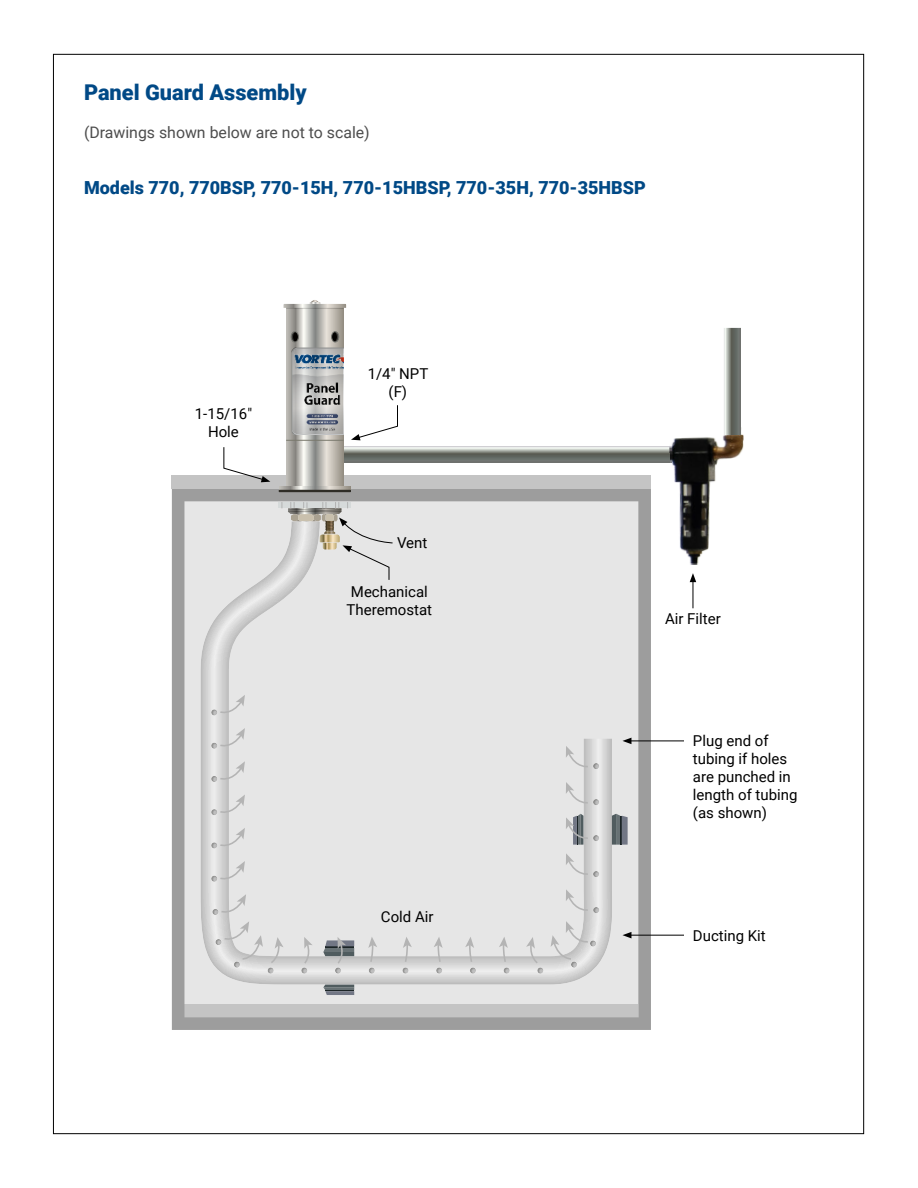
<style>
.page{position:relative;width:918px;height:1188px;background:#fff}
.page>*{position:absolute;margin:0;border:0;box-sizing:border-box;transform-origin:0 0}
.t1{font:900 21.75px "Roboto";color:#004986}
.t2{font:900 18px "Roboto";color:#004986}
.t3{font:15.9px "Roboto";color:#4d4d4d}
.t4{font:15px/18px "Roboto";color:#000;text-align:center}
</style>
<div class="page">
<svg style="left:343px;top:447px;width:326px;height:15px;background:#878b85"></svg>
<img style="left:669px;top:427px;width:75px;height:138px">
<svg style="left:724px;top:328px;width:17px;height:107px;background:#868b85"></svg>
<svg style="left:172px;top:489px;width:479px;height:541px;background:#c7c7c7"></svg>
<div style="left:172px;top:475px;width:479px;height:14px;background:#c4c4c4"></div>
<svg style="left:286px;top:309px;width:57px;height:178px;background:#b8b6b0"></svg>
<hr style="left:286px;top:440px;width:57px;height:1px;background:#7a796d">
<hr style="left:279px;top:487px;width:71px;height:3px;background:#fff">
<div style="left:279px;top:490px;width:72px;height:2px;border:1px solid #2f2d27"></div>
<svg style="left:283px;top:300px;width:63px;height:9px"></svg>
<svg style="left:291px;top:332px;width:7px;height:10px"></svg>
<div style="left:291px;top:331px;width:8px;height:11px;border:1px solid #777872;border-radius:50%"></div>
<svg style="left:332px;top:332px;width:7px;height:10px"></svg>
<div style="left:331px;top:331px;width:8px;height:11px;border:1px solid #777872;border-radius:50%"></div>
<svg style="left:292px;top:348px;width:51px;height:86px;background:#a0a4a8"></svg>
<div style="left:279px;top:502px;width:72px;height:6px;background:#cbcece"></div>
<svg style="left:201px;top:521px;width:411px;height:464px;background:#e3e3e3"></svg>
<svg style="left:211px;top:709px;width:6px;height:7px"></svg>
<svg style="left:211px;top:842px;width:6px;height:7px"></svg>
<svg style="left:215px;top:939px;width:7px;height:6px"></svg>
<svg style="left:268px;top:967px;width:6px;height:7px"></svg>
<svg style="left:301px;top:967px;width:6px;height:7px"></svg>
<svg style="left:335px;top:967px;width:6px;height:7px"></svg>
<svg style="left:369px;top:967px;width:6px;height:7px"></svg>
<svg style="left:402px;top:967px;width:7px;height:7px"></svg>
<svg style="left:436px;top:967px;width:6px;height:7px"></svg>
<svg style="left:470px;top:967px;width:6px;height:7px"></svg>
<svg style="left:504px;top:967px;width:6px;height:7px"></svg>
<svg style="left:537px;top:967px;width:6px;height:7px"></svg>
<svg style="left:590px;top:940px;width:6px;height:7px"></svg>
<svg style="left:323px;top:985px;width:31px;height:10px"></svg>
<svg style="left:612px;top:814px;width:16px;height:31px"></svg>
<svg style="left:219px;top:695px;width:26px;height:21px"></svg>
<svg style="left:211px;top:728px;width:34px;height:21px"></svg>
<svg style="left:211px;top:761px;width:34px;height:21px"></svg>
<svg style="left:211px;top:795px;width:34px;height:20px"></svg>
<svg style="left:219px;top:828px;width:26px;height:21px"></svg>
<svg style="left:211px;top:861px;width:34px;height:21px"></svg>
<svg style="left:212px;top:894px;width:34px;height:21px"></svg>
<svg style="left:566px;top:889px;width:33px;height:24px"></svg>
<svg style="left:566px;top:853px;width:33px;height:24px"></svg>
<svg style="left:566px;top:814px;width:33px;height:31px"></svg>
<svg style="left:566px;top:782px;width:33px;height:23px"></svg>
<svg style="left:566px;top:746px;width:33px;height:23px"></svg>
<svg style="left:223px;top:921px;width:40px;height:47px;background:#d8d8d8"></svg>
<svg style="left:551px;top:921px;width:38px;height:47px;background:#d8d8d8"></svg>
<svg style="left:270px;top:937px;width:14px;height:27px"></svg>
<svg style="left:303px;top:937px;width:10px;height:28px"></svg>
<svg style="left:526px;top:937px;width:13px;height:27px"></svg>
<svg style="left:323px;top:937px;width:31px;height:28px"></svg>
<svg style="left:368px;top:937px;width:9px;height:26px"></svg>
<svg style="left:403px;top:937px;width:9px;height:26px"></svg>
<svg style="left:434px;top:937px;width:9px;height:26px"></svg>
<svg style="left:465px;top:937px;width:9px;height:26px"></svg>
<svg style="left:499px;top:937px;width:9px;height:26px"></svg>
<svg style="left:223px;top:447px;width:47px;height:35px"></svg>
<svg style="left:351px;top:405px;width:47px;height:35px"></svg>
<svg style="left:282px;top:502px;width:111px;height:79px;background:#d6d5d2"></svg>
<svg style="left:690px;top:573px;width:6px;height:35px"></svg>
<hr style="left:629px;top:741px;width:55px;height:1px;background:#000">
<svg style="left:622px;top:738px;width:9px;height:6px"></svg>
<hr style="left:629px;top:935px;width:55px;height:1px;background:#000">
<svg style="left:622px;top:932px;width:9px;height:6px"></svg>
<h1 class="t1" style="left:84px;top:83px;width:224px">Panel Guard Assembly</h1>
<p class="t3" style="left:84px;top:125px;width:287px">(Drawings shown below are not to scale)</p>
<p class="t2" style="left:84px;top:179px;width:563px">Models 770, 770BSP, 770-15H, 770-15HBSP, 770-35H, 770-35HBSP</p>
<p class="t4" style="left:195px;top:406px;width:59px">1-15/16"<br>Hole</p>
<p class="t4" style="left:368px;top:366px;width:62px">1/4" NPT (F)</p>
<p class="t4" style="left:397px;top:533px;width:32px">Vent</p>
<p class="t4" style="left:347px;top:584px;width:87px;text-align:left">Mechanical<br>Theremostat</p>
<p class="t4" style="left:381px;top:909px;width:54px">Cold Air</p>
<p class="t4" style="left:665px;top:611px;width:57px">Air Filter</p>
<p class="t4" style="left:693px;top:733px;width:106px;text-align:left">Plug end of tubing if holes are punched in length of tubing (as shown)</p>
<p class="t4" style="left:693px;top:927px;width:74px">Ducting Kit</p>
</div>
